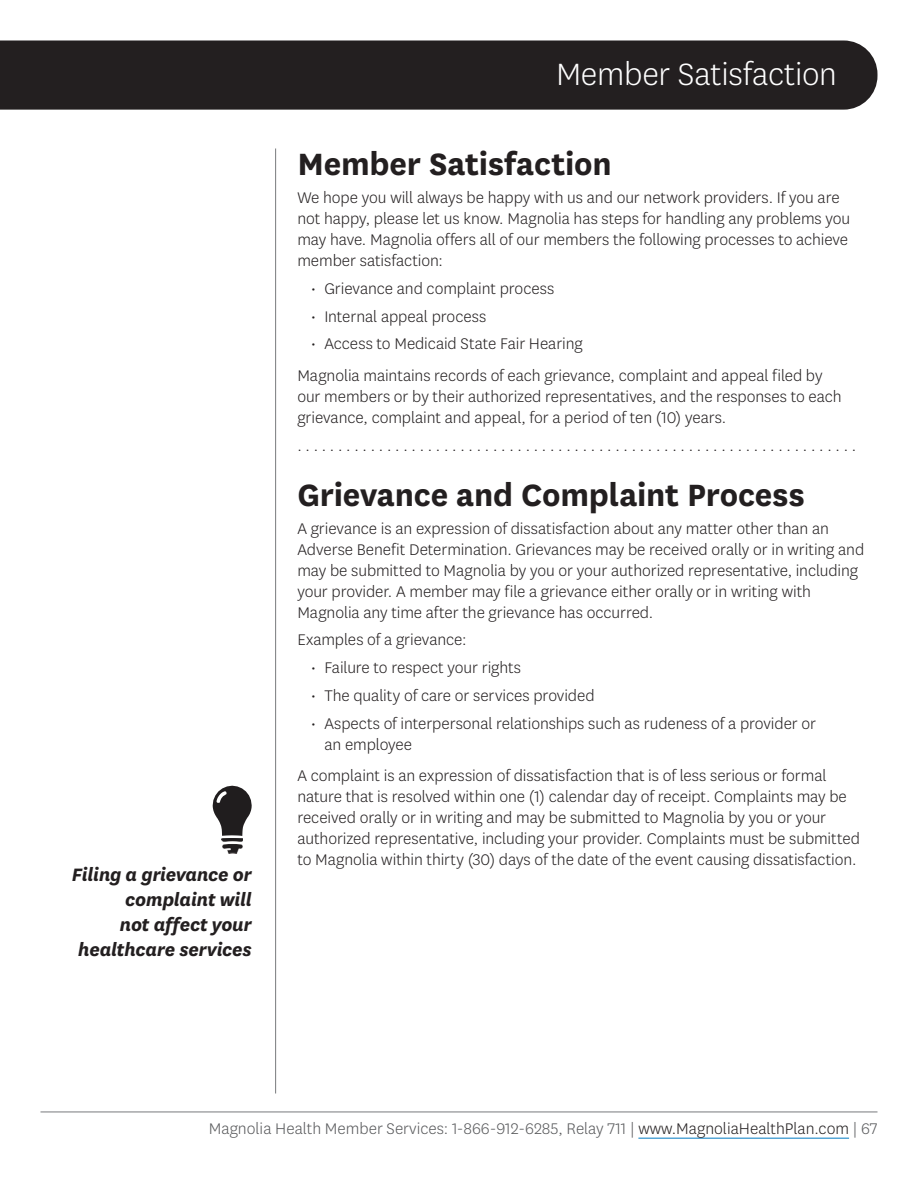
<style>
.page{position:relative;width:918px;height:1188px;background:#fff}
.page>*{position:absolute;margin:0;border:0;box-sizing:border-box;transform-origin:0 0}
.t1{font:700 36px "Centene Sans";letter-spacing:-.005em;color:#231f20}
.t2{font:300 36px "Centene Sans";letter-spacing:-.005em;color:#fff}
.t3{font:italic 700 21px/25.2px "Centene Sans";letter-spacing:-.015em;color:#231f20;text-align:right}
.t4{font:300 18px/21px "Centene Sans";letter-spacing:-.005em;color:#231f20}
.t5{font:300 18px "Centene Sans";color:#57585a}
.s1{color:#231f20}
</style>
<div class="page">
<hr style="left:275px;top:148px;width:1px;height:946px;background:#787a7d">
<hr style="left:40px;top:1112px;width:838px;height:1px;background:#787a7d">
<hr style="left:638px;top:1138px;width:211px;height:1px;background:#0079c2">
<div style="left:0;top:40px;width:878px;height:70px;background:#231f20"></div>
<img style="left:222px;top:838px;width:21px;height:15px">
<svg style="left:213px;top:786px;width:39px;height:50px"></svg>
<p class="t3" style="left:72px;top:860px;width:181px">Filing a grievance or complaint will<br>not affect your healthcare services</p>
<h2 class="t2" style="left:556px;top:51px;width:283px">Member Satisfaction</h2>
<h3 class="t1" style="left:297px;top:139px;width:316px">Member Satisfaction</h3>
<p class="t4" style="left:297px;top:187px;width:554px">We hope you will always be happy with us and our network providers. If you are not happy, please let us know. Magnolia has steps for handling any problems you may have. Magnolia offers all of our members the following processes to achieve member satisfaction:</p>
<p class="t4" style="left:311px;top:274px;width:7px;line-height:27.8px;text-align:justify">• • •</p>
<p class="t4" style="left:324px;top:277px;width:232px">Grievance and complaint process</p>
<p class="t4" style="left:324px;top:305px;width:163px">Internal appeal process</p>
<p class="t4" style="left:324px;top:333px;width:260px">Access to Medicaid State Fair Hearing</p>
<p class="t4" style="left:297px;top:364px;width:546px">Magnolia maintains records of each grievance, complaint and appeal filed by our members or by their authorized representatives, and the responses to each grievance, complaint and appeal, for a period of ten (10) years.</p>
<p class="t4" style="left:297px;top:434px;width:560px">. . . . . . . . . . . . . . . . . . . . . . . . . . . . . . . . . . . . . . . . . . . . . . . . . . . . . . . . . . . . . . . . . . . . .</p>
<h3 class="t1" style="left:297px;top:469px;width:509px">Grievance and Complaint Process</h3>
<p class="t4" style="left:297px;top:517px;width:568px">A grievance is an expression of dissatisfaction about any matter other than an Adverse Benefit Determination. Grievances may be received orally or in writing and may be submitted to Magnolia by you or your authorized representative, including your provider. A member may file a grievance either orally or in writing with Magnolia any time after the grievance has occurred.</p>
<p class="t4" style="left:311px;top:626px;width:157px;line-height:27.8px;text-indent:-14px">Examples of a grievance: •<br>•<br>•</p>
<p class="t4" style="left:324px;top:657px;width:198px">Failure to respect your rights</p>
<p class="t4" style="left:324px;top:684px;width:272px">The quality of care or services provided</p>
<p class="t4" style="left:324px;top:712px;width:493px">Aspects of interpersonal relationships such as rudeness of a provider or an employee</p>
<p class="t4" style="left:297px;top:765px;width:564px">A complaint is an expression of dissatisfaction that is of less serious or formal nature that is resolved within one (1) calendar day of receipt. Complaints may be received orally or in writing and may be submitted to Magnolia by you or your authorized representative, including your provider. Complaints must be submitted to Magnolia within thirty (30) days of the date of the event causing dissatisfaction.</p>
<p class="t5" style="left:209px;top:1117px;width:670px">Magnolia Health Member Services: 1-866-912-6285, Relay 711 | <span class="s1">www.MagnoliaHealthPlan.com</span> | 67</p>
</div>
